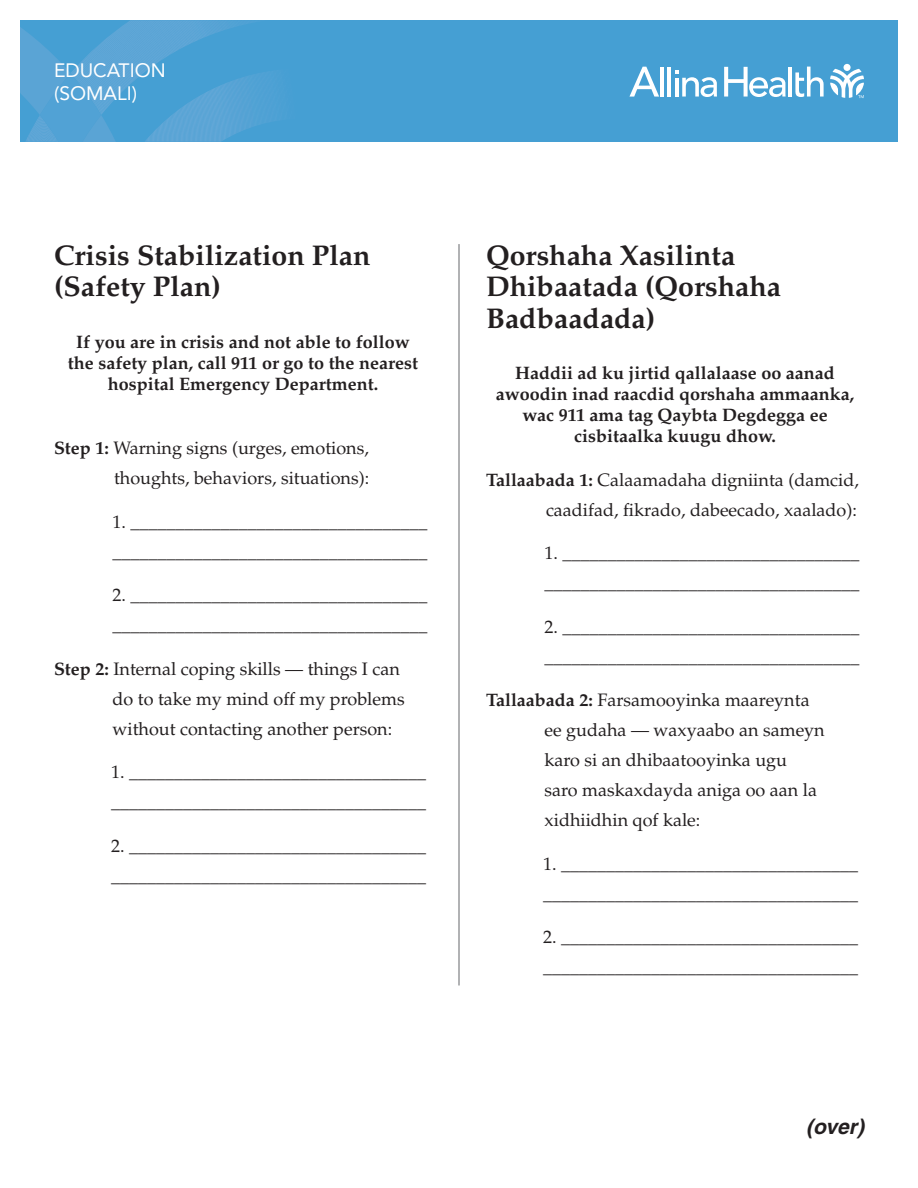
<style>
.page{position:relative;width:918px;height:1188px;background:#fff}
.page>*{position:absolute;margin:0;border:0;box-sizing:border-box;transform-origin:0 0}
.t1{font:700 28.5px/31.5px "Palatino";color:#231f20}
.t2{font:italic 700 21px "Helvetica";color:#231f20}
.Kicker{font:19.2px "Avenir LT Std";color:#fff}
.Body_copy{font:18px/30px "Palatino";color:#231f20}
.Body_copy-2{font:700 18px/21px "Palatino";color:#231f20;text-align:center}
.s1{font-weight:700}
</style>
<div class="page">
<hr style="left:458px;top:244px;width:2px;height:741px;background:#76787b">
<div style="left:20px;top:20px;width:878px;height:122px;background:#459fd3"></div>
<svg style="left:20px;top:20px;width:257px;height:122px"></svg>
<svg style="left:830px;top:69px;width:34px;height:29px"></svg>
<div style="left:844px;top:64px;width:7px;height:7px;background:#fff;border-radius:50%"></div>
<hr style="left:660px;top:67px;width:4px;height:30px;background:#fff">
<hr style="left:667px;top:67px;width:4px;height:30px;background:#fff">
<hr style="left:789px;top:67px;width:3px;height:30px;background:#fff">
<svg style="left:795px;top:67px;width:29px;height:30px"></svg>
<svg style="left:675px;top:71px;width:42px;height:26px"></svg>
<svg style="left:629px;top:67px;width:30px;height:30px"></svg>
<svg style="left:724px;top:67px;width:62px;height:30px"></svg>
<p class="Kicker" style="left:54px;top:59px;width:113px">EDUCATION</p>
<p class="Kicker" style="left:54px;top:82px;width:85px">(SOMALI)</p>
<p class="t1" style="left:54px;top:240px;width:318px">Crisis Stabilization Plan (Safety Plan)</p>
<p class="Body_copy-2" style="left:68px;top:331px;width:352px">If you are in crisis and not able to follow the safety plan, call 911 or go to the nearest hospital Emergency Department.</p>
<p class="Body_copy" style="left:54px;top:434px;width:317px;text-align:right"><span class="s1">Step 1:</span> Warning signs (urges, emotions, thoughts, behaviors, situations):</p>
<p class="Body_copy" style="left:112px;top:507px;width:316px">1. _________________________________ ___________________________________</p>
<p class="Body_copy" style="left:112px;top:581px;width:316px">2. _________________________________ ___________________________________</p>
<p class="Body_copy" style="left:112px;top:654px;width:294px;text-indent:-58px"><span class="s1">Step 2:</span> Internal coping skills — things I can do to take my mind off my problems without contacting another person:</p>
<p class="Body_copy" style="left:111px;top:758px;width:316px">1. _________________________________ ___________________________________</p>
<p class="Body_copy" style="left:111px;top:831px;width:316px">2. _________________________________ ___________________________________</p>
<p class="t1" style="left:486px;top:240px;width:297px">Qorshaha Xasilinta<br>Dhibaatada (Qorshaha<br>Badbaadada)</p>
<p class="Body_copy-2" style="left:496px;top:363px;width:360px">Haddii ad ku jirtid qallalaase oo aanad awoodin inad raacdid qorshaha ammaanka, wac 911 ama tag Qaybta Degdegga ee cisbitaalka kuugu dhow.</p>
<p class="Body_copy" style="left:486px;top:465px;width:375px;text-align:right"><span class="s1">Tallaabada 1:</span> Calaamadaha digniinta (damcid, caadifad, fikrado, dabeecado, xaalado):</p>
<p class="Body_copy" style="left:544px;top:539px;width:316px">1. _________________________________ ___________________________________</p>
<p class="Body_copy" style="left:544px;top:612px;width:316px">2. _________________________________ ___________________________________</p>
<p class="Body_copy" style="left:544px;top:686px;width:282px;text-indent:-58px"><span class="s1">Tallaabada 2:</span> Farsamooyinka maareynta ee gudaha — waxyaabo an sameyn karo si an dhibaatooyinka ugu saro maskaxdayda aniga oo aan la xidhiidhin qof kale:</p>
<p class="Body_copy" style="left:543px;top:849px;width:316px">1. _________________________________ ___________________________________</p>
<p class="Body_copy" style="left:543px;top:923px;width:316px">2. _________________________________ ___________________________________</p>
<p class="t2" style="left:806px;top:1114px;width:59px">(over)</p>
</div>
